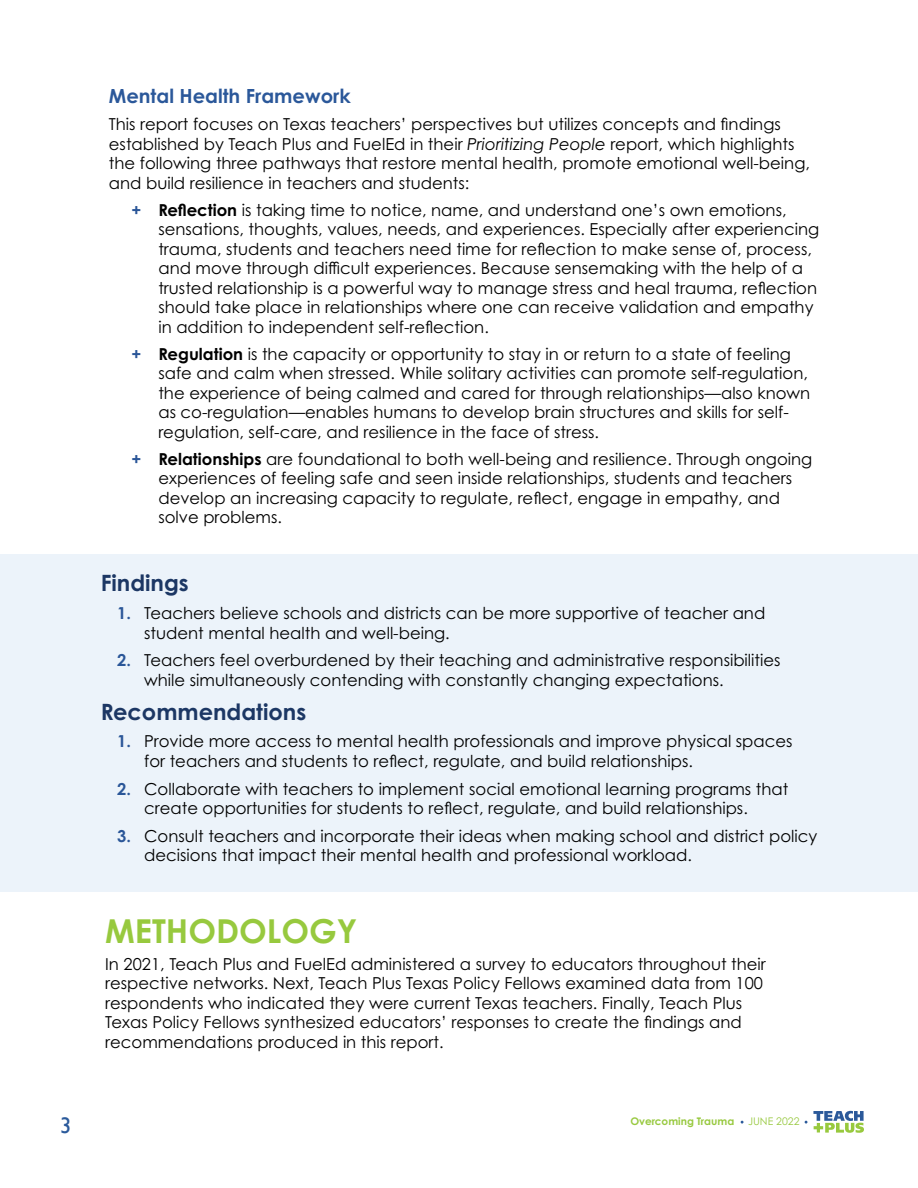
<style>
.page{position:relative;width:918px;height:1188px;background:#fff}
.page>*{position:absolute;margin:0;border:0;box-sizing:border-box;transform-origin:0 0}
.t1{font:700 33px "Century Gothic Pro";color:#97c93e}
.t2{font:700 22.5px "Century Gothic Pro";color:#1c3764}
.t3{font:22.5px "Gill Sans";color:#2b5a9b}
.t4{font:700 19.5px "Century Gothic Pro";color:#2b589a}
.t5{font:16.5px/19.5px "Century Gothic Pro";color:#000}
.t6{font:700 10.5px "Century Gothic Pro";color:#98c940}
.t7{font:10.5px "Century Gothic Pro";color:#98c940}
.s1{font-style:italic}
.s2{font-weight:700;color:#2a5698}
.s3{font-weight:700}
</style>
<div class="page">
<svg style="left:813px;top:1111px;width:51px;height:22px"></svg>
<div style="left:0;top:554px;width:918px;height:338px;background:#ecf3fa"></div>
<p class="t4" style="left:109px;top:84px;width:243px">Mental Health Framework</p>
<p class="t5" style="left:109px;top:114px;width:703px">This report focuses on Texas teachers’ perspectives but utilizes concepts and findings established by Teach Plus and FuelEd in their <span class="s1">Prioritizing People</span> report, which highlights the following three pathways that restore mental health, promote emotional well-being, and build resilience in teachers and students:</p>
<p class="t5" style="left:158px;top:200px;width:662px;text-indent:-27px"><span class="s2">+</span> <span class="s3">Reflection</span> is taking time to notice, name, and understand one’s own emotions, sensations, thoughts, values, needs, and experiences. Especially after experiencing trauma, students and teachers need time for reflection to make sense of, process, and move through difficult experiences. Because sensemaking with the help of a trusted relationship is a powerful way to manage stress and heal trauma, reflection should take place in relationships where one can receive validation and empathy in addition to independent self-reflection.</p>
<p class="t5" style="left:158px;top:344px;width:653px;text-indent:-27px"><span class="s2">+</span> <span class="s3">Regulation</span> is the capacity or opportunity to stay in or return to a state of feeling safe and calm when stressed. While solitary activities can promote self-regulation, the experience of being calmed and cared for through relationships—also known as co-regulation—enables humans to develop brain structures and skills for self&shy;regulation, self-care, and resilience in the face of stress.</p>
<p class="t5" style="left:158px;top:449px;width:655px;text-indent:-27px"><span class="s2">+</span> <span class="s3">Relationships</span> are foundational to both well-being and resilience. Through ongoing experiences of feeling safe and seen inside relationships, students and teachers develop an increasing capacity to regulate, reflect, engage in empathy, and solve problems.</p>
<h2 class="t2" style="left:101px;top:569px;width:90px">Findings</h2>
<p class="t5" style="left:144px;top:603px;width:623px;text-indent:-27px"><span class="s2">1.</span> Teachers believe schools and districts can be more supportive of teacher and student mental health and well-being.</p>
<p class="t5" style="left:144px;top:650px;width:638px;text-indent:-27px"><span class="s2">2.</span> Teachers feel overburdened by their teaching and administrative responsibilities while simultaneously contending with constantly changing expectations.</p>
<h2 class="t2" style="left:101px;top:698px;width:207px">Recommendations</h2>
<p class="t5" style="left:144px;top:731px;width:650px;text-indent:-27px"><span class="s2">1.</span> Provide more access to mental health professionals and improve physical spaces for teachers and students to reflect, regulate, and build relationships.</p>
<p class="t5" style="left:144px;top:779px;width:646px;text-indent:-27px"><span class="s2">2.</span> Collaborate with teachers to implement social emotional learning programs that create opportunities for students to reflect, regulate, and build relationships.</p>
<p class="t5" style="left:144px;top:826px;width:675px;text-indent:-27px"><span class="s2">3.</span> Consult teachers and incorporate their ideas when making school and district policy decisions that impact their mental health and professional workload.</p>
<h1 class="t1" style="left:105px;top:910px;width:254px">METHODOLOGY</h1>
<p class="t5" style="left:105px;top:954px;width:662px">In 2021, Teach Plus and FuelEd administered a survey to educators throughout their respective networks. Next, Teach Plus Texas Policy Fellows examined data from 100 respondents who indicated they were current Texas teachers. Finally, Teach Plus Texas Policy Fellows synthesized educators’ responses to create the findings and recommendations produced in this report.</p>
<h2 class="t3" style="left:60px;top:1112px;width:13px">3</h2>
<p class="t6" style="left:630px;top:1115px;width:105px">Overcoming Trauma</p>
<p class="t7" style="left:748px;top:1115px;width:53px">JUNE 2022</p>
</div>
